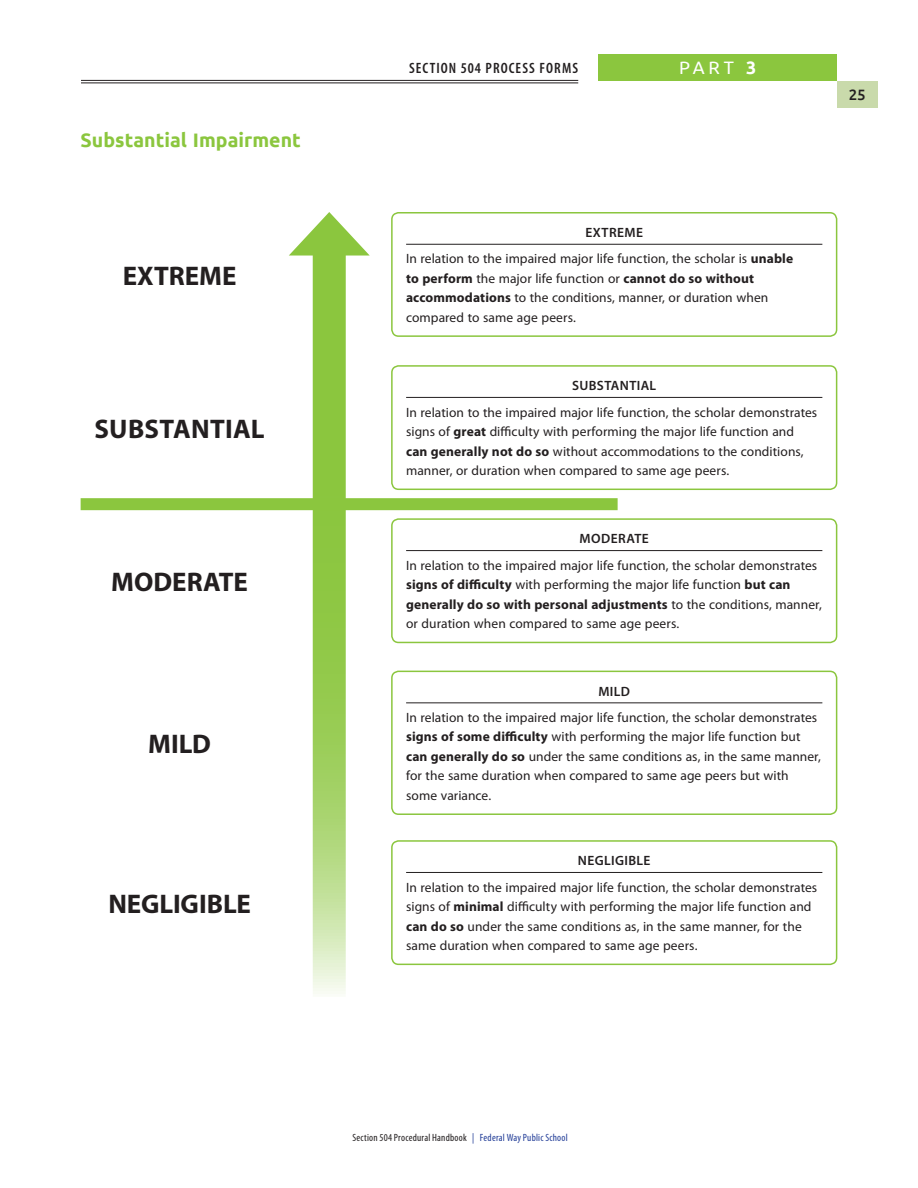
<style>
.page{position:relative;width:918px;height:1188px;background:#fff}
.page>*{position:absolute;margin:0;border:0;box-sizing:border-box;transform-origin:0 0}
.Myriad_body{font:700 27px "Myriad Pro";color:#231f20}
.question{font:700 19.5px "Ubuntu";color:#8bc63e}
.t1{font:18px "Ubuntu";color:#fff}
.t2{font:600 condensed 15px "Myriad Pro";letter-spacing:.07em;color:#231f20}
.t3{font:500 15px "Ubuntu";color:#231f20}
.Myriad_body-2{font:13.5px/19.5px "Myriad Pro";letter-spacing:.005em;color:#231f20}
.subheads_w_rule{font:600 13.5px "Myriad Pro";letter-spacing:.03em;color:#231f20}
.t4{font:condensed 10.5px "Myriad Pro";letter-spacing:.02em;color:#231f20}
.s1{font-weight:700}
.s2{color:#233e98}
</style>
<div class="page">
<div style="left:837px;top:81px;width:41px;height:27px;background:#c9daab"></div>
<hr style="left:81px;top:80px;width:497px;height:1px;background:#231f20">
<hr style="left:81px;top:83px;width:497px;height:1px;background:#231f20">
<div style="left:599px;top:54px;width:238px;height:27px;background:#8bc63e"></div>
<hr style="left:406px;top:244px;width:416px;height:1px;background:#231f20">
<div style="left:391px;top:212px;width:446px;height:125px;border:2px solid #8bc63e;border-radius:7px"></div>
<hr style="left:406px;top:397px;width:416px;height:1px;background:#231f20">
<div style="left:391px;top:365px;width:446px;height:125px;border:2px solid #8bc63e;border-radius:7px"></div>
<hr style="left:406px;top:550px;width:416px;height:1px;background:#231f20">
<div style="left:391px;top:518px;width:446px;height:125px;border:2px solid #8bc63e;border-radius:7px"></div>
<hr style="left:406px;top:702px;width:416px;height:1px;background:#231f20">
<div style="left:391px;top:671px;width:446px;height:144px;border:2px solid #8bc63e;border-radius:7px"></div>
<hr style="left:406px;top:872px;width:416px;height:1px;background:#231f20">
<div style="left:391px;top:840px;width:446px;height:125px;border:2px solid #8bc63e;border-radius:7px"></div>
<svg style="left:313px;top:256px;width:33px;height:738px"></svg>
<svg style="left:289px;top:212px;width:81px;height:44px"></svg>
<div style="left:81px;top:498px;width:537px;height:12px;background:#8bc63e"></div>
<p class="question" style="left:81px;top:128px;width:222px">Substantial Impairment</p>
<p class="Myriad_body" style="left:123px;top:258px;width:115px">EXTREME</p>
<p class="Myriad_body" style="left:94px;top:411px;width:172px">SUBSTANTIAL</p>
<p class="Myriad_body" style="left:111px;top:564px;width:138px">MODERATE</p>
<p class="Myriad_body" style="left:148px;top:726px;width:64px">MILD</p>
<p class="Myriad_body" style="left:108px;top:886px;width:144px">NEGLIGIBLE</p>
<p class="t2" style="left:409px;top:59px;width:170px">SECTION 504 PROCESS FORMS</p>
<h3 class="t1" style="left:679px;top:57px;width:79px">PART <span class="s1">3</span></h3>
<p class="t3" style="left:849px;top:85px;width:19px">25</p>
<p class="subheads_w_rule" style="left:585px;top:224px;width:59px">EXTREME</p>
<p class="Myriad_body-2" style="left:406px;top:249px;width:389px">In relation to the impaired major life function, the scholar is <span class="s1">unable to perform</span> the major life function or <span class="s1">cannot do so without accommodations</span> to the conditions, manner, or duration when compared to same age peers.</p>
<p class="subheads_w_rule" style="left:572px;top:377px;width:85px">SUBSTANTIAL</p>
<p class="Myriad_body-2" style="left:406px;top:402px;width:413px">In relation to the impaired major life function, the scholar demonstrates signs of <span class="s1">great</span> difficulty with performing the major life function and <span class="s1">can generally not do so</span> without accommodations to the conditions, manner, or duration when compared to same age peers.</p>
<p class="subheads_w_rule" style="left:580px;top:530px;width:71px">MODERATE</p>
<p class="Myriad_body-2" style="left:406px;top:555px;width:417px">In relation to the impaired major life function, the scholar demonstrates <span class="s1">signs of difficulty</span> with performing the major life function <span class="s1">but can generally do so with personal adjustments</span> to the conditions, manner, or duration when compared to same age peers.</p>
<p class="subheads_w_rule" style="left:598px;top:683px;width:33px">MILD</p>
<p class="Myriad_body-2" style="left:406px;top:707px;width:416px">In relation to the impaired major life function, the scholar demonstrates <span class="s1">signs of some difficulty</span> with performing the major life function but <span class="s1">can generally do so</span> under the same conditions as, in the same manner, for the same duration when compared to same age peers but with some variance.</p>
<p class="subheads_w_rule" style="left:578px;top:852px;width:74px">NEGLIGIBLE</p>
<p class="Myriad_body-2" style="left:406px;top:877px;width:413px">In relation to the impaired major life function, the scholar demonstrates signs of <span class="s1">minimal</span> difficulty with performing the major life function and <span class="s1">can do so</span> under the same conditions as, in the same manner, for the same duration when compared to same age peers.</p>
<p class="t4" style="left:352px;top:1131px;width:217px">Section 504 Procedural Handbook <span class="s2">| Federal Way Public School</span></p>
</div>
